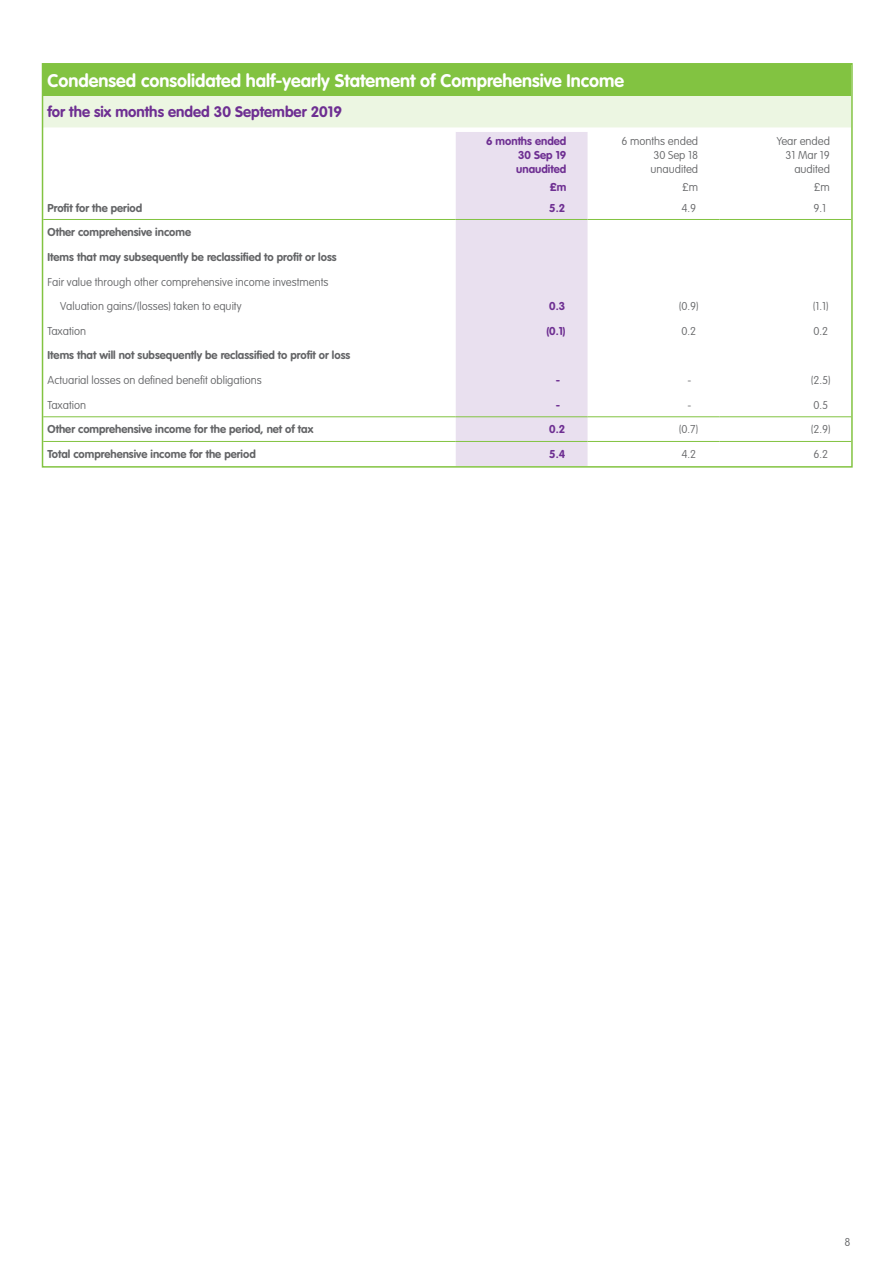
<style>
.page{position:relative;width:893px;height:1263px;background:#fff}
.page>*{position:absolute;margin:0;border:0;box-sizing:border-box;transform-origin:0 0}
.t1{font:700 18px "VAG Rounded Std";color:#fff}
.t2{font:700 15px "VAG Rounded Std";color:#6e2f92}
.t3{font:100 11.25px/14.2px "VAG Rounded Std";color:#636466;text-align:justify}
.t4{font:700 11.25px/24.6px "VAG Rounded Std";color:#636466}
.t5{font:700 11.25px/14.2px "VAG Rounded Std";color:#6e2f92;text-align:justify}
</style>
<div class="page">
<div style="left:43px;top:65px;width:808px;height:31px;background:#82c341"></div>
<div style="left:43px;top:96px;width:808px;height:31px;background:#ecf6e2"></div>
<div style="left:456px;top:132px;width:132px;height:333px;background:#e9e0ef"></div>
<hr style="left:43px;top:219px;width:413px;height:1px;background:#82c341">
<hr style="left:456px;top:219px;width:132px;height:1px;background:#82c341">
<hr style="left:588px;top:219px;width:131px;height:1px;background:#82c341">
<hr style="left:719px;top:219px;width:132px;height:1px;background:#82c341">
<hr style="left:43px;top:416px;width:413px;height:1px;background:#82c341">
<hr style="left:456px;top:416px;width:132px;height:1px;background:#82c341">
<hr style="left:588px;top:416px;width:131px;height:1px;background:#82c341">
<hr style="left:719px;top:416px;width:132px;height:1px;background:#82c341">
<hr style="left:43px;top:441px;width:413px;height:1px;background:#82c341">
<hr style="left:456px;top:441px;width:132px;height:1px;background:#82c341">
<hr style="left:588px;top:441px;width:131px;height:1px;background:#82c341">
<hr style="left:719px;top:441px;width:132px;height:1px;background:#82c341">
<div style="left:42px;top:63px;width:811px;height:405px;border:2px solid #82c341"></div>
<h1 class="t1" style="left:48px;top:70px;width:578px">Condensed consolidated half-yearly Statement of Comprehensive Income</h1>
<h2 class="t2" style="left:48px;top:103px;width:296px">for the six months ended 30 September 2019</h2>
<p class="t5" style="left:516px;top:134px;width:52px;text-indent:-30px">6 months ended 30 Sep 19 unaudited</p>
<p class="t3" style="left:650px;top:134px;width:49px;text-indent:-29px">6 months ended 30 Sep 18 unaudited</p>
<p class="t3" style="left:777px;top:134px;width:55px;text-align:right">Year ended<br>31 Mar 19 audited</p>
<p class="t5" style="left:550px;top:180px;width:18px">£m</p>
<p class="t3" style="left:682px;top:180px;width:18px">£m</p>
<p class="t3" style="left:814px;top:180px;width:18px">£m</p>
<p class="t4" style="left:48px;top:196px;width:96px">Profit for the period</p>
<p class="t5" style="left:549px;top:201px;width:17px">5.2</p>
<p class="t3" style="left:681px;top:201px;width:16px">4.9</p>
<p class="t3" style="left:813px;top:201px;width:14px">9.1</p>
<p class="t4" style="left:48px;top:220px;width:291px">Other comprehensive income<br>Items that may subsequently be reclassified to profit or loss</p>
<p class="t3" style="left:60px;top:270px;width:270px;line-height:24.6px;text-indent:-13px">Fair value through other comprehensive income investments<br>Valuation gains/(losses) taken to equity</p>
<p class="t5" style="left:549px;top:299px;width:17px">0.3</p>
<p class="t3" style="left:679px;top:299px;width:21px">(0.9)</p>
<p class="t3" style="left:813px;top:299px;width:17px">(1.1)</p>
<p class="t3" style="left:48px;top:324px;width:40px">Taxation</p>
<p class="t5" style="left:547px;top:324px;width:21px">(0.1)</p>
<p class="t3" style="left:681px;top:324px;width:16px">0.2</p>
<p class="t3" style="left:813px;top:324px;width:16px">0.2</p>
<p class="t4" style="left:48px;top:344px;width:304px">Items that will not subsequently be reclassified to profit or loss</p>
<p class="t3" style="left:48px;top:373px;width:216px">Actuarial losses on defined benefit obligations</p>
<p class="t5" style="left:556px;top:373px;width:6px">-</p>
<p class="t3" style="left:688px;top:373px;width:5px">-</p>
<p class="t3" style="left:811px;top:373px;width:21px">(2.5)</p>
<p class="t3" style="left:48px;top:398px;width:40px">Taxation</p>
<p class="t5" style="left:556px;top:398px;width:6px">-</p>
<p class="t3" style="left:688px;top:398px;width:5px">-</p>
<p class="t3" style="left:813px;top:398px;width:16px">0.5</p>
<p class="t4" style="left:48px;top:418px;width:267px">Other comprehensive income for the period, net of tax</p>
<p class="t5" style="left:549px;top:423px;width:17px">0.2</p>
<p class="t3" style="left:679px;top:423px;width:20px">(0.7)</p>
<p class="t3" style="left:811px;top:423px;width:21px">(2.9)</p>
<p class="t4" style="left:48px;top:442px;width:210px">Total comprehensive income for the period</p>
<p class="t5" style="left:549px;top:447px;width:17px">5.4</p>
<p class="t3" style="left:682px;top:447px;width:16px">4.2</p>
<p class="t3" style="left:813px;top:447px;width:16px">6.2</p>
<p class="t3" style="left:844px;top:1235px;width:8px">8</p>
</div>
